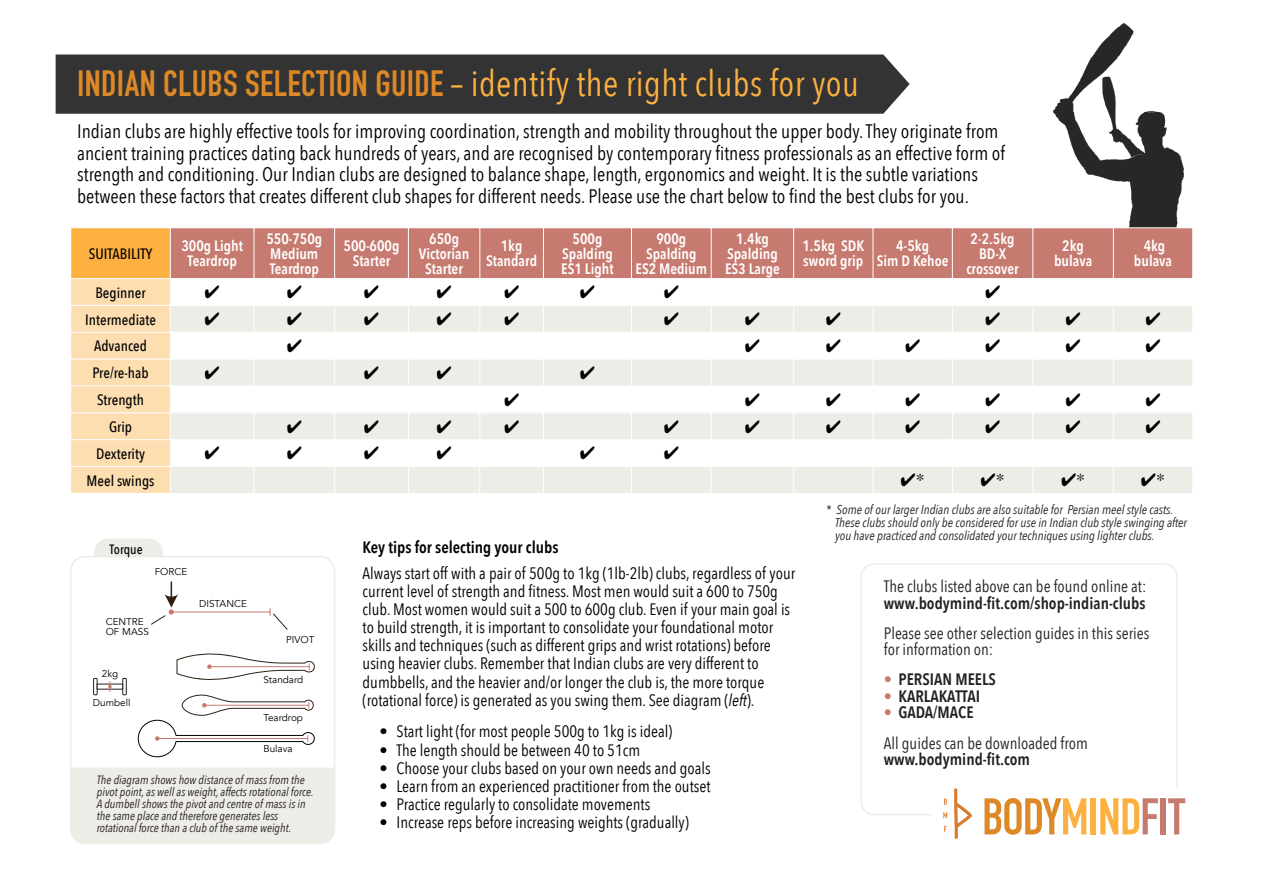
<style>
.page{position:relative;width:1263px;height:894px;background:#fff}
.page>*{position:absolute;margin:0;border:0;box-sizing:border-box;transform-origin:0 0}
.t1{font:700 50.7px "DIN Condensed";letter-spacing:-.02em;color:#de8927}
.t2{font:36px "Avenir Next Condensed";letter-spacing:.01em;color:#fcb040}
.t3{font:19.5px/21.5px "Avenir Next Condensed";color:#000}
.t4{font:18px "Times";color:#000}
.t5{font:16.5px/18.1px "Avenir Next Condensed";color:#000}
.t6{font:16.5px/16.5px "Avenir Next Condensed";color:#231f20}
.t7{font:600 16.5px "Avenir Next Condensed";color:#231f20}
.t8{font:600 16.5px "Avenir Next Condensed";color:#000}
.t9{font:600 15px/15px "Avenir Next Condensed";color:#fff;text-align:center}
.t10{font:500 15px "Avenir Next Condensed";color:#000}
.t11{font:500 13.5px "Avenir Next Condensed";color:#000}
.t12{font:italic 12.75px/12.8px "Avenir Next Condensed";color:#231f20}
.t13{font:italic 12px/12px "Avenir Next Condensed";color:#231f20}
.t14{font:9.9px/9.9px "Avenir";color:#000}
.s1{font-family:"DIN Condensed";font-weight:700;color:#de8927}
.s2{font-style:italic}
.s3{font-style:normal}
.s4{font-weight:400;color:#c67a70}
.s5{color:#fcb040}
.s6{color:#c67a70}
</style>
<div class="page">
<div style="left:56px;top:54px;width:854px;height:60px;background:#333"></div>
<div style="left:860px;top:563px;width:318px;height:252px;border:2px solid #edece7;border-radius:14px"></div>
<div style="left:71px;top:768px;width:264px;height:75px;background:#edece7"></div>
<svg style="left:94px;top:538px;width:69px;height:17px"></svg>
<div style="left:70px;top:555px;width:265px;height:288px;border:2px solid #edece7;border-radius:14px"></div>
<img style="left:1054px;top:24px;width:129px;height:203px">
<svg style="left:1136px;top:111px;width:29px;height:19px"></svg>
<svg style="left:1072px;top:111px;width:3px;height:8px"></svg>
<svg style="left:1111px;top:154px;width:32px;height:8px"></svg>
<div style="left:170px;top:306px;width:1022px;height:26px;background:#edece7"></div>
<div style="left:170px;top:359px;width:1022px;height:27px;background:#edece7"></div>
<div style="left:170px;top:412px;width:1022px;height:27px;background:#edece7"></div>
<div style="left:170px;top:466px;width:1023px;height:27px;background:#edece7"></div>
<div style="left:71px;top:228px;width:99px;height:50px;background:#fcb040"></div>
<div style="left:170px;top:228px;width:1023px;height:50px;background:#c67a70"></div>
<div style="left:71px;top:278px;width:99px;height:215px;background:#fddeb1"></div>
<hr style="left:1192px;top:227px;width:1px;height:266px;background:#fff">
<hr style="left:170px;top:228px;width:1px;height:265px;background:#fff">
<hr style="left:254px;top:228px;width:1px;height:265px;background:#fff">
<hr style="left:334px;top:228px;width:1px;height:265px;background:#fff">
<hr style="left:408px;top:228px;width:1px;height:265px;background:#fff">
<hr style="left:479px;top:228px;width:1px;height:265px;background:#fff">
<hr style="left:543px;top:228px;width:1px;height:265px;background:#fff">
<hr style="left:631px;top:228px;width:1px;height:265px;background:#fff">
<hr style="left:711px;top:228px;width:1px;height:265px;background:#fff">
<hr style="left:793px;top:228px;width:1px;height:265px;background:#fff">
<hr style="left:873px;top:228px;width:1px;height:265px;background:#fff">
<hr style="left:952px;top:228px;width:1px;height:265px;background:#fff">
<hr style="left:1032px;top:228px;width:1px;height:265px;background:#fff">
<hr style="left:1113px;top:228px;width:1px;height:265px;background:#fff">
<hr style="left:71px;top:278px;width:1122px;height:1px;background:#fff">
<hr style="left:71px;top:305px;width:1122px;height:1px;background:#fff">
<hr style="left:71px;top:332px;width:1122px;height:1px;background:#fff">
<hr style="left:71px;top:358px;width:1122px;height:1px;background:#fff">
<hr style="left:71px;top:385px;width:1122px;height:1px;background:#fff">
<hr style="left:71px;top:412px;width:1122px;height:1px;background:#fff">
<hr style="left:71px;top:439px;width:1122px;height:1px;background:#fff">
<hr style="left:71px;top:466px;width:1122px;height:1px;background:#fff">
<svg style="left:177px;top:653px;width:138px;height:27px"></svg>
<hr style="left:209px;top:666px;width:100px;height:1px;background:#c67a70">
<hr style="left:171px;top:611px;width:99px;height:1px;background:#c67a70">
<svg style="left:270px;top:608px;width:18px;height:21px"></svg>
<svg style="left:151px;top:581px;width:27px;height:43px"></svg>
<svg style="left:138px;top:694px;width:177px;height:63px"></svg>
<hr style="left:157px;top:738px;width:151px;height:1px;background:#c67a70">
<div style="left:932px;top:788px;width:279px;height:58px;background:#fff"></div>
<svg style="left:954px;top:788px;width:18px;height:51px"></svg>
<svg style="left:944px;top:798px;width:3px;height:6px"></svg>
<svg style="left:943px;top:812px;width:4px;height:6px"></svg>
<svg style="left:944px;top:825px;width:3px;height:6px"></svg>
<svg style="left:93px;top:677px;width:4px;height:17px"></svg>
<svg style="left:122px;top:677px;width:5px;height:17px"></svg>
<svg style="left:97px;top:683px;width:26px;height:6px"></svg>
<svg style="left:108px;top:681px;width:4px;height:10px"></svg>
<h2 class="t2" style="left:77px;top:60px;width:783px"><span class="s1">INDIAN CLUBS SELECTION GUIDE</span> – identify the right clubs for you</h2>
<p class="t3" style="left:77px;top:121px;width:929px">Indian clubs are highly effective tools for improving coordination, strength and mobility throughout the upper body. They originate from ancient training practices dating back hundreds of years, and are recognised by contemporary fitness professionals as an effective form of strength and conditioning. Our Indian clubs are designed to balance shape, length, ergonomics and weight. It is the subtle variations between these factors that creates different club shapes for different needs. Please use the chart below to find the best clubs for you.</p>
<p class="t10" style="left:89px;top:244px;width:65px">SUITABILITY</p>
<p class="t9" style="left:181px;top:239px;width:63px">300g Light<br>Teardrop</p>
<p class="t9" style="left:266px;top:231px;width:57px;text-align:left">550-750g<br>Medium<br>Teardrop</p>
<p class="t9" style="left:344px;top:239px;width:57px">500-600g<br>Starter</p>
<p class="t9" style="left:419px;top:231px;width:52px">650g<br>Victorian<br>Starter</p>
<p class="t9" style="left:486px;top:239px;width:52px">1kg<br>Standard</p>
<p class="t9" style="left:561px;top:231px;width:54px">500g<br>Spalding<br>ES1 Light</p>
<p class="t9" style="left:635px;top:231px;width:73px">900g<br>Spalding<br>ES2 Medium</p>
<p class="t9" style="left:725px;top:231px;width:56px">1.4kg<br>Spalding<br>ES3 Large</p>
<p class="t9" style="left:802px;top:239px;width:63px;text-align:left">1.5kg SDK sword grip</p>
<p class="t9" style="left:877px;top:239px;width:73px">4-5kg<br>Sim D Kehoe</p>
<p class="t9" style="left:966px;top:231px;width:54px">2-2.5kg<br>BD-X crossover</p>
<p class="t9" style="left:1054px;top:239px;width:40px">2kg bulava</p>
<p class="t9" style="left:1134px;top:239px;width:40px">4kg bulava</p>
<p class="t10" style="left:95px;top:282px;width:52px">Beginner</p>
<p class="t10" style="left:85px;top:309px;width:72px">Intermediate</p>
<p class="t10" style="left:94px;top:336px;width:54px">Advanced</p>
<p class="t10" style="left:92px;top:363px;width:58px">Pre/re-hab</p>
<p class="t10" style="left:97px;top:390px;width:48px">Strength</p>
<p class="t10" style="left:109px;top:417px;width:25px">Grip</p>
<p class="t10" style="left:96px;top:443px;width:50px">Dexterity</p>
<p class="t10" style="left:87px;top:470px;width:69px">Meel swings</p>
<p class="t4" style="left:900px;top:472px;width:26px">✔*</p>
<p class="t4" style="left:980px;top:472px;width:26px">✔*</p>
<p class="t4" style="left:1061px;top:472px;width:26px">✔*</p>
<p class="t4" style="left:1141px;top:472px;width:26px">✔*</p>
<p class="t11" style="left:110px;top:540px;width:35px">Torque</p>
<p class="t14" style="left:155px;top:566px;width:34px">FORCE</p>
<p class="t14" style="left:106px;top:616px;width:45px">CENTRE<br>OF MASS</p>
<p class="t14" style="left:199px;top:599px;width:49px">DISTANCE</p>
<p class="t14" style="left:102px;top:668px;width:18px">2kg</p>
<p class="t14" style="left:93px;top:697px;width:39px">Dumbell</p>
<p class="t14" style="left:286px;top:634px;width:30px">PIVOT</p>
<p class="t14" style="left:263px;top:674px;width:41px">Standard</p>
<p class="t14" style="left:263px;top:712px;width:41px">Teardrop</p>
<p class="t14" style="left:263px;top:743px;width:31px">Bulava</p>
<p class="t13" style="left:97px;top:773px;width:218px">The diagram shows how distance of mass from the pivot point, as well as weight, affects rotational force.<br>A dumbell shows the pivot and centre of mass is in the same place and therefore generates less rotational force than a club of the same weight.</p>
<p class="t8" style="left:363px;top:536px;width:197px">Key tips for selecting your clubs</p>
<p class="t5" style="left:363px;top:564px;width:434px">Always start off with a pair of 500g to 1kg (1lb-2lb) clubs, regardless of your current level of strength and fitness. Most men would suit a 600 to 750g club. Most women would suit a 500 to 600g club. Even if your main goal is to build strength, it is important to consolidate your foundational motor skills and techniques (such as different grips and wrist rotations) before using heavier clubs. Remember that Indian clubs are very different to dumbbells, and the heavier and/or longer the club is, the more torque (rotational force) is generated as you swing them. See diagram (<span class="s2">left</span>).</p>
<p class="t5" style="left:380px;top:722px;width:294px">• Start light (for most people 500g to 1kg is ideal)</p>
<p class="t5" style="left:380px;top:741px;width:262px">• The length should be between 40 to 51cm</p>
<p class="t5" style="left:380px;top:759px;width:333px">• Choose your clubs based on your own needs and goals</p>
<p class="t5" style="left:380px;top:777px;width:332px">• Learn from an experienced practitioner from the outset</p>
<p class="t5" style="left:380px;top:795px;width:272px">• Practice regularly to consolidate movements</p>
<p class="t5" style="left:380px;top:813px;width:311px">• Increase reps before increasing weights (gradually)</p>
<p class="t12" style="left:835px;top:503px;width:353px;text-indent:-9px"><span class="s3">*</span> Some of our larger Indian clubs are also suitable for Persian meel style casts.<br>These clubs should only be considered for use in Indian club style swinging after you have practiced and consolidated your techniques using lighter clubs.</p>
<p class="t6" style="left:884px;top:578px;width:264px">The clubs listed above can be found online at:</p>
<p class="t7" style="left:884px;top:592px;width:263px">www.bodymind-fit.com/shop-indian-clubs</p>
<p class="t6" style="left:884px;top:625px;width:267px">Please see other selection guides in this series for information on:</p>
<p class="t7" style="left:884px;top:685px;width:98px"><span class="s4">•</span> KARLAKATTAI</p>
<p class="t7" style="left:884px;top:701px;width:91px"><span class="s4">•</span> GADA/MACE</p>
<p class="t7" style="left:884px;top:668px;width:114px"><span class="s4">•</span> PERSIAN MEELS</p>
<p class="t6" style="left:884px;top:734px;width:206px">All guides can be downloaded from</p>
<p class="t7" style="left:884px;top:748px;width:148px">www.bodymind-fit.com</p>
<h1 class="t1" style="left:982px;top:798px;width:204px">BODY<span class="s5">MIND</span><span class="s6">FIT</span></h1>
</div>
